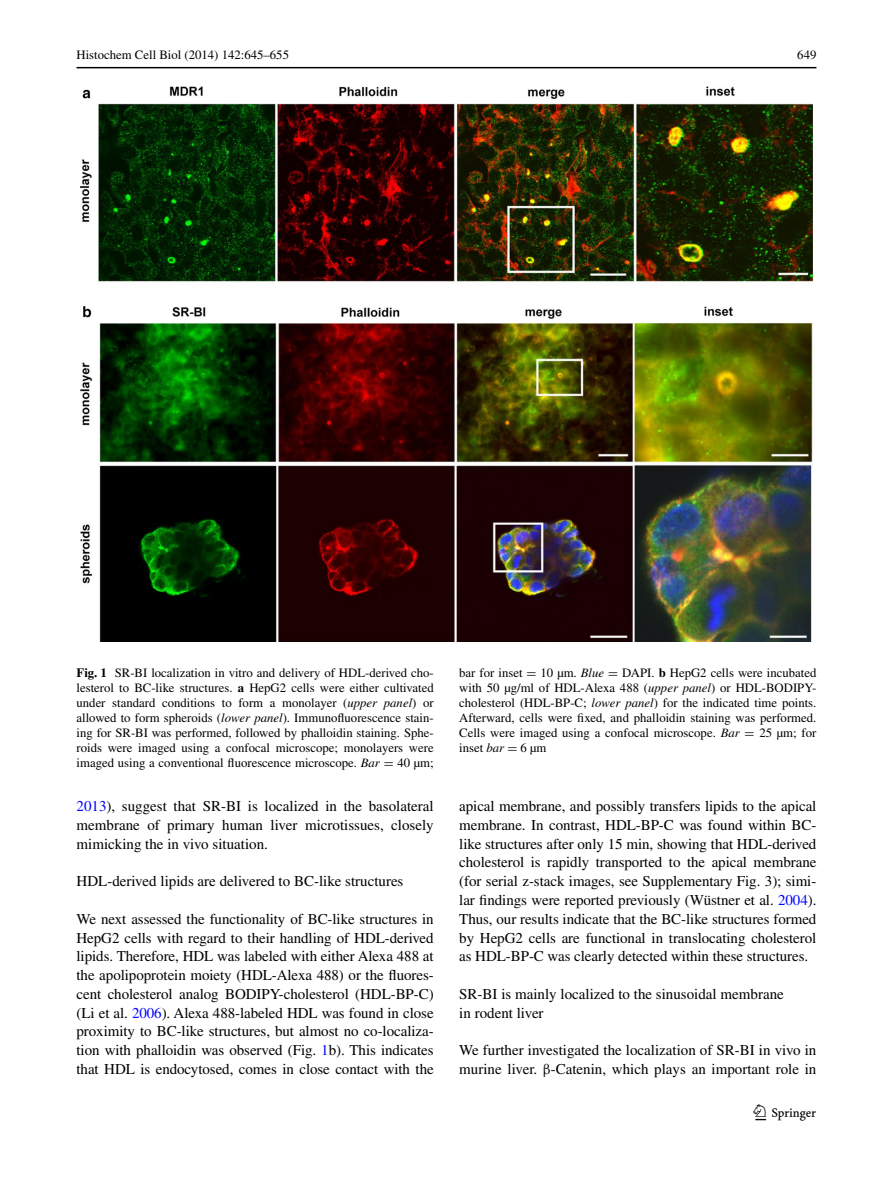
<style>
.page{position:relative;width:893px;height:1187px;background:#fff}
.page>*{position:absolute;margin:0;border:0;box-sizing:border-box;transform-origin:0 0}
.t1{font:22.5px "Springnew";color:#000}
.t2{font:15px/18.8px "Times";color:#000;text-align:justify}
.t3{font:12.75px/15px "Times";color:#000;text-align:justify}
.s1{font-weight:700}
.s2{font-style:italic}
.s3{font-family:"MTSY"}
.s4{color:#00f}
.s5{font-family:"MTGU"}
</style>
<div class="page">
<hr style="left:77px;top:67px;width:739px;height:1px;background:#000">
<img style="left:81px;top:87px;width:731px;height:554px">
<p class="t3" style="left:77px;top:48px;width:214px">Histochem Cell Biol (2014) 142:645–655</p>
<p class="t3" style="left:797px;top:48px;width:21px">649</p>
<p class="t3" style="left:77px;top:664px;width:359px"><span class="s1">Fig. 1</span> SR-BI localization in vitro and delivery of HDL-derived cho&shy;lesterol to BC-like structures. <span class="s1">a</span> HepG2 cells were either cultivated under standard conditions to form a monolayer (<span class="s2">upper panel</span>) or allowed to form spheroids (<span class="s2">lower panel</span>). Immunofluorescence stain&shy;ing for SR-BI was performed, followed by phalloidin staining. Sphe&shy;roids were imaged using a confocal microscope; monolayers were imaged using a conventional fluorescence microscope. <span class="s2">Bar</span> <span class="s3">=</span> 40 µm;</p>
<p class="t3" style="left:459px;top:664px;width:359px">bar for inset <span class="s3">=</span> 10 µm. <span class="s2">Blue</span> <span class="s3">=</span> DAPI. <span class="s1">b</span> HepG2 cells were incubated with 50 µg/ml of HDL-Alexa 488 (<span class="s2">upper panel</span>) or HDL-BODIPY&shy;cholesterol (HDL-BP-C; <span class="s2">lower panel</span>) for the indicated time points.<br>Afterward, cells were fixed, and phalloidin staining was performed.<br>Cells were imaged using a confocal microscope. <span class="s2">Bar</span> <span class="s3">=</span> 25 µm; for inset <span class="s2">bar</span> <span class="s3">=</span> 6 µm</p>
<p class="t2" style="left:77px;top:796px;width:359px"><span class="s4">2013</span>), suggest that SR-BI is localized in the basolateral membrane of primary human liver microtissues, closely mimicking the in vivo situation.</p>
<p class="t2" style="left:77px;top:871px;width:328px">HDL‑derived lipids are delivered to BC‑like structures</p>
<p class="t2" style="left:77px;top:909px;width:359px">We next assessed the functionality of BC-like structures in HepG2 cells with regard to their handling of HDL-derived lipids. Therefore, HDL was labeled with either Alexa 488 at the apolipoprotein moiety (HDL-Alexa 488) or the fluores&shy;cent cholesterol analog BODIPY-cholesterol (HDL-BP-C) (Li et al. <span class="s4">2006</span>). Alexa 488-labeled HDL was found in close proximity to BC-like structures, but almost no co-localiza&shy;tion with phalloidin was observed (Fig. <span class="s4">1</span>b). This indicates that HDL is endocytosed, comes in close contact with the</p>
<p class="t2" style="left:459px;top:796px;width:359px">apical membrane, and possibly transfers lipids to the apical membrane. In contrast, HDL-BP-C was found within BC&shy;like structures after only 15 min, showing that HDL-derived cholesterol is rapidly transported to the apical membrane (for serial z-stack images, see Supplementary Fig. 3); simi&shy;lar findings were reported previously (Wüstner et al. <span class="s4">2004</span>).<br>Thus, our results indicate that the BC-like structures formed by HepG2 cells are functional in translocating cholesterol as HDL-BP-C was clearly detected within these structures.</p>
<p class="t2" style="left:459px;top:984px;width:326px">SR‑BI is mainly localized to the sinusoidal membrane in rodent liver</p>
<p class="t2" style="left:459px;top:1040px;width:359px">We further investigated the localization of SR-BI in vivo in murine liver. <span class="s5">β</span>-Catenin, which plays an important role in</p>
<h1 class="t1" style="left:755px;top:1104px;width:62px">1 3</h1>
</div>
